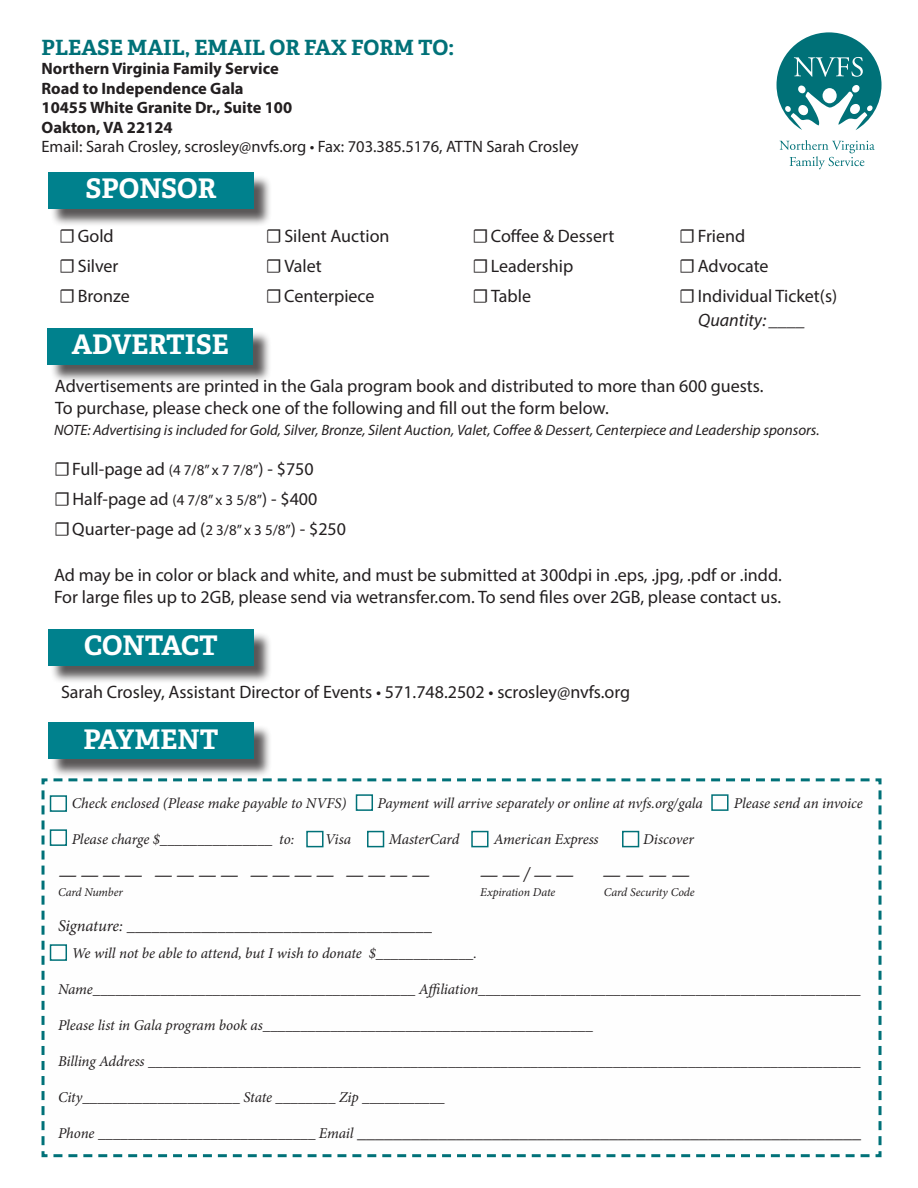
<style>
.page{position:relative;width:918px;height:1188px;background:#fff}
.page>*{position:absolute;margin:0;border:0;box-sizing:border-box;transform-origin:0 0}
.t1{font:700 27px "Adelle Basic";color:#fff}
.t2{font:700 21px "Adelle Basic";color:#007178}
.t3{font:italic 21px "Minion Pro";color:#231f20}
.Body_text{font:18px/24px "Myriad Pro";color:#231f20}
.Body_text-2{font:italic 18px "Minion Pro";color:#231f20}
.t4{font:700 16.5px "Myriad Pro";color:#231f20}
.t5{font:16.5px "Myriad Pro";color:#231f20}
.t6{font:italic 16.5px "Minion Pro";letter-spacing:-.01em;color:#231f20}
.Body_text-3{font:italic 15px "Minion Pro";letter-spacing:-.005em;color:#231f20}
.t7{font:italic 15px "Myriad Pro";color:#231f20}
.t8{font:italic 12px "Minion Pro";letter-spacing:-.01em;color:#231f20}
.s1{font-family:"Minion Pro";font-weight:700;font-size:19.5px}
.s2{font-style:italic}
.s3{font-size:15px}
</style>
<div class="page">
<div style="left:50px;top:330px;width:222px;height:53px;background:#231f20;opacity:.75"></div>
<div style="left:48px;top:328px;width:205px;height:36px;background:#00818d"></div>
<svg style="left:41px;top:778px;width:841px;height:380px"></svg>
<div style="left:50px;top:795px;width:17px;height:17px;border:2px solid #007178"></div>
<div style="left:356px;top:794px;width:17px;height:17px;border:2px solid #007178"></div>
<div style="left:50px;top:829px;width:17px;height:17px;border:2px solid #007178"></div>
<div style="left:306px;top:831px;width:18px;height:16px;border:2px solid #007178"></div>
<div style="left:367px;top:831px;width:17px;height:16px;border:2px solid #007178"></div>
<div style="left:471px;top:831px;width:18px;height:16px;border:2px solid #007178"></div>
<div style="left:622px;top:831px;width:17px;height:16px;border:2px solid #007178"></div>
<div style="left:711px;top:794px;width:18px;height:17px;border:2px solid #007178"></div>
<div style="left:50px;top:944px;width:17px;height:17px;border:2px solid #007178"></div>
<div style="left:51px;top:631px;width:221px;height:53px;background:#231f20;opacity:.75"></div>
<div style="left:48px;top:629px;width:206px;height:36px;background:#00818d"></div>
<div style="left:51px;top:725px;width:221px;height:52px;background:#231f20;opacity:.75"></div>
<div style="left:48px;top:723px;width:206px;height:36px;background:#00818d"></div>
<svg style="left:777px;top:32px;width:105px;height:98px"></svg>
<svg style="left:780px;top:140px;width:95px;height:29px"></svg>
<div style="left:51px;top:174px;width:221px;height:53px;background:#231f20;opacity:.75"></div>
<div style="left:48px;top:172px;width:206px;height:36px;background:#00818d"></div>
<p class="t2" style="left:42px;top:34px;width:414px">PLEASE MAIL, EMAIL OR FAX FORM TO:</p>
<p class="t4" style="left:42px;top:58px;width:239px">Northern Virginia Family Service</p>
<p class="t4" style="left:42px;top:78px;width:204px">Road to Independence Gala</p>
<p class="t4" style="left:42px;top:97px;width:252px">10455 White Granite Dr., Suite 100</p>
<p class="t4" style="left:42px;top:117px;width:133px">Oakton, VA 22124</p>
<p class="t5" style="left:42px;top:137px;width:539px">Email: Sarah Crosley, scrosley@nvfs.org • Fax: 703.385.5176, ATTN Sarah Crosley</p>
<p class="t1" style="left:86px;top:172px;width:132px">SPONSOR</p>
<p class="Body_text" style="left:59px;top:224px;width:56px"><span class="s1">☐</span> Gold</p>
<p class="Body_text" style="left:59px;top:254px;width:61px"><span class="s1">☐</span> Silver</p>
<p class="Body_text" style="left:59px;top:284px;width:72px"><span class="s1">☐</span> Bronze</p>
<p class="t1" style="left:72px;top:328px;width:158px">ADVERTISE</p>
<p class="Body_text" style="left:266px;top:224px;width:125px"><span class="s1">☐</span> Silent Auction</p>
<p class="Body_text" style="left:266px;top:254px;width:57px"><span class="s1">☐</span> Valet</p>
<p class="Body_text" style="left:266px;top:284px;width:110px"><span class="s1">☐</span>Centerpiece</p>
<p class="Body_text" style="left:473px;top:224px;width:143px"><span class="s1">☐</span>Coffee &amp; Dessert</p>
<p class="Body_text" style="left:473px;top:254px;width:102px"><span class="s1">☐</span>Leadership</p>
<p class="Body_text" style="left:473px;top:284px;width:60px"><span class="s1">☐</span> Table</p>
<p class="Body_text" style="left:679px;top:224px;width:68px"><span class="s1">☐</span> Friend</p>
<p class="Body_text" style="left:679px;top:254px;width:91px"><span class="s1">☐</span> Advocate</p>
<p class="Body_text" style="left:698px;top:284px;width:141px;text-indent:-19px"><span class="s1">☐</span> Individual Ticket(s)<br><span class="s2">Quantity: ____</span></p>
<p class="Body_text" style="left:55px;top:374px;width:710px">Advertisements are printed in the Gala program book and distributed to more than 600 guests.</p>
<p class="Body_text" style="left:55px;top:396px;width:555px">To purchase, please check one of the following and fill out the form below.</p>
<p class="t7" style="left:54px;top:421px;width:767px">NOTE: Advertising is included for Gold, Silver, Bronze, Silent Auction, Valet, Coffee &amp; Dessert, Centerpiece and Leadership sponsors.</p>
<p class="Body_text" style="left:54px;top:457px;width:261px"><span class="s1">☐</span>Full-page ad <span class="s3">(4 7/8” x 7 7/8”</span>) - $750</p>
<p class="Body_text" style="left:54px;top:487px;width:265px"><span class="s1">☐</span> Half-page ad <span class="s3">(4 7/8” x 3 5/8”</span>) - $400</p>
<p class="Body_text" style="left:54px;top:517px;width:294px"><span class="s1">☐</span>Quarter-page ad (<span class="s3">2 3/8” x 3 5/8”</span>) - $250</p>
<p class="Body_text" style="left:54px;top:563px;width:729px">Ad may be in color or black and white, and must be submitted at 300dpi in .eps, .jpg, .pdf or .indd.</p>
<p class="Body_text" style="left:54px;top:584px;width:729px">For large files up to 2GB, please send via wetransfer.com. To send files over 2GB, please contact us.</p>
<p class="t1" style="left:84px;top:629px;width:135px">CONTACT</p>
<p class="Body_text" style="left:61px;top:680px;width:571px">Sarah Crosley, Assistant Director of Events • 571.748.2502 • scrosley@nvfs.org</p>
<p class="t1" style="left:83px;top:722px;width:137px">PAYMENT</p>
<p class="Body_text-3" style="left:72px;top:793px;width:276px">Check enclosed (Please make payable to NVFS)</p>
<p class="Body_text-3" style="left:378px;top:793px;width:327px">Payment will arrive separately or online at nvfs.org/gala</p>
<p class="Body_text-3" style="left:734px;top:793px;width:130px">Please send an invoice</p>
<p class="Body_text-3" style="left:72px;top:829px;width:224px">Please charge $_______________ to:</p>
<p class="Body_text-3" style="left:325px;top:829px;width:27px">Visa</p>
<p class="Body_text-3" style="left:389px;top:829px;width:72px">MasterCard</p>
<p class="Body_text-3" style="left:494px;top:829px;width:106px">American Express</p>
<p class="Body_text-3" style="left:643px;top:829px;width:52px">Discover</p>
<p class="t3" style="left:58px;top:860px;width:374px">———— ———— ———— ————</p>
<p class="t3" style="left:480px;top:860px;width:96px">——/——</p>
<p class="t3" style="left:602px;top:860px;width:90px">————</p>
<p class="t8" style="left:58px;top:884px;width:66px">Card Number</p>
<p class="t8" style="left:480px;top:884px;width:77px">Expiration Date</p>
<p class="t8" style="left:604px;top:884px;width:93px">Card Security Code</p>
<p class="t6" style="left:58px;top:915px;width:375px">Signature: _____________________________________</p>
<p class="Body_text-3" style="left:72px;top:943px;width:407px">We will not be able to attend, but I wish to donate $_____________.</p>
<p class="Body_text-3" style="left:58px;top:979px;width:804px">Name___________________________________________ Affiliation___________________________________________________</p>
<p class="Body_text-3" style="left:58px;top:1015px;width:536px">Please list in Gala program book as____________________________________________</p>
<p class="Body_text-3" style="left:58px;top:1051px;width:804px">Billing Address _______________________________________________________________________________________________</p>
<p class="Body_text-3" style="left:58px;top:1087px;width:388px">City_____________________ State ________ Zip ___________</p>
<p class="Body_text-2" style="left:58px;top:1120px;width:805px"><span class="s3">Phone _____________________________ Email</span> ________________________________________________________</p>
</div>
